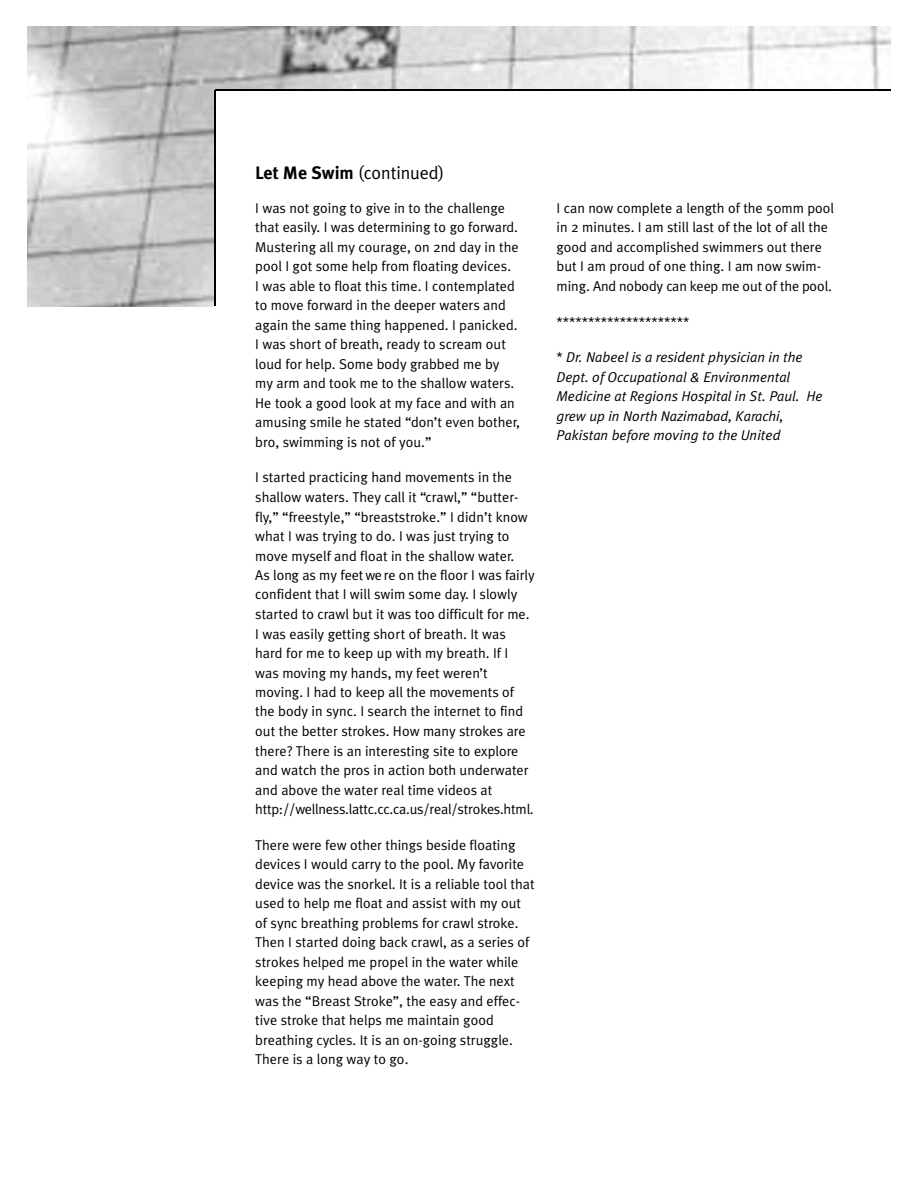
<style>
.page{position:relative;width:918px;height:1188px;background:#fff}
.page>*{position:absolute;margin:0;border:0;box-sizing:border-box;transform-origin:0 0}
.t1{font:18px "Meta Plus Normal";color:#000}
.t2{font:14.25px/19.5px "Meta Plus Normal";color:#000}
.t3{font:italic 14.25px/19.5px "Meta Plus Normal";color:#000}
.s1{font-family:"Meta Plus";font-weight:700}
.s2{font-style:normal}
</style>
<div class="page">
<img style="left:27px;top:27px;width:864px;height:279px">
<div style="left:215px;top:90px;width:676px;height:864px;background:#fff"></div>
<hr style="left:215px;top:90px;width:676px;height:1px;background:#000">
<hr style="left:214px;top:90px;width:1px;height:216px;background:#000">
<p class="t1" style="left:255px;top:164px;width:191px"><span class="s1">Let Me Swim</span> (c o n tin u e d )</p>
<p class="t2" style="left:255px;top:199px;width:266px">I was not going to give in to the challenge that easily. I was determining to go forward.<br>Mustering all my courage, on 2nd day in the pool I got some help from floating devices.<br>I was able to float this time. I contemplated to move forward in the deeper waters and again the same thing happened. I panicked.<br>I was short of breath, ready to scream out loud for help. Some body grabbed me by my arm and took me to the shallow waters.<br>He took a good look at my face and with an amusing smile he stated “don’t even bother, bro, swimming is not of you.”</p>
<p class="t2" style="left:255px;top:469px;width:281px">I started practicing hand movements in the shallow waters. They call it “crawl,” “butter&shy;fly,” “freestyle,” “breaststroke.” I didn’t know what I was trying to do. I was just trying to move myself and float in the shallow water.<br>As long as my feet we re on the floor I was fairly confident that I will swim some day. I slowly started to crawl but it was too difficult for me.<br>I was easily getting short of breath. It was hard for me to keep up with my breath. If I was moving my hands, my feet weren’t moving. I had to keep all the movements of the body in sync. I search the internet to find out the better strokes. How many strokes are there? There is an interesting site to explore and watch the pros in action both underwater and above the water real time videos at<br>h ttp :/ / we lln e s s .la ttc .c c .c a .u s / re a l/ s trokes.html.</p>
<p class="t2" style="left:255px;top:836px;width:281px">There were few other things beside floating devices I would carry to the pool. My favorite device was the snorkel. It is a reliable tool that used to help me float and assist with my out of sync breathing problems for crawl stroke.<br>Then I started doing back crawl, as a series of strokes helped me propel in the water while keeping my head above the water. The next was the “Breast Stroke”, the easy and effec&shy;tive stroke that helps me maintain good breathing cycles. It is an on-going struggle.<br>There is a long way to go.</p>
<p class="t2" style="left:557px;top:199px;width:279px">I can now complete a length of the 50mm pool in 2 minutes. I am still last of the lot of all the good and accomplished swimmers out there but I am proud of one thing. I am now swim&shy;ming. And nobody can keep me out of the pool.</p>
<p class="t2" style="left:557px;top:313px;width:134px">*********************</p>
<p class="t3" style="left:557px;top:348px;width:267px"><span class="s2">*</span> Dr. Nabeel is a resident physician in the Dept. of Occupational &amp; Environmental Medicine at Regions Hospital in St. Paul. He grew up in North Nazimabad, Karachi, Pakistan before moving to the United</p>
</div>
